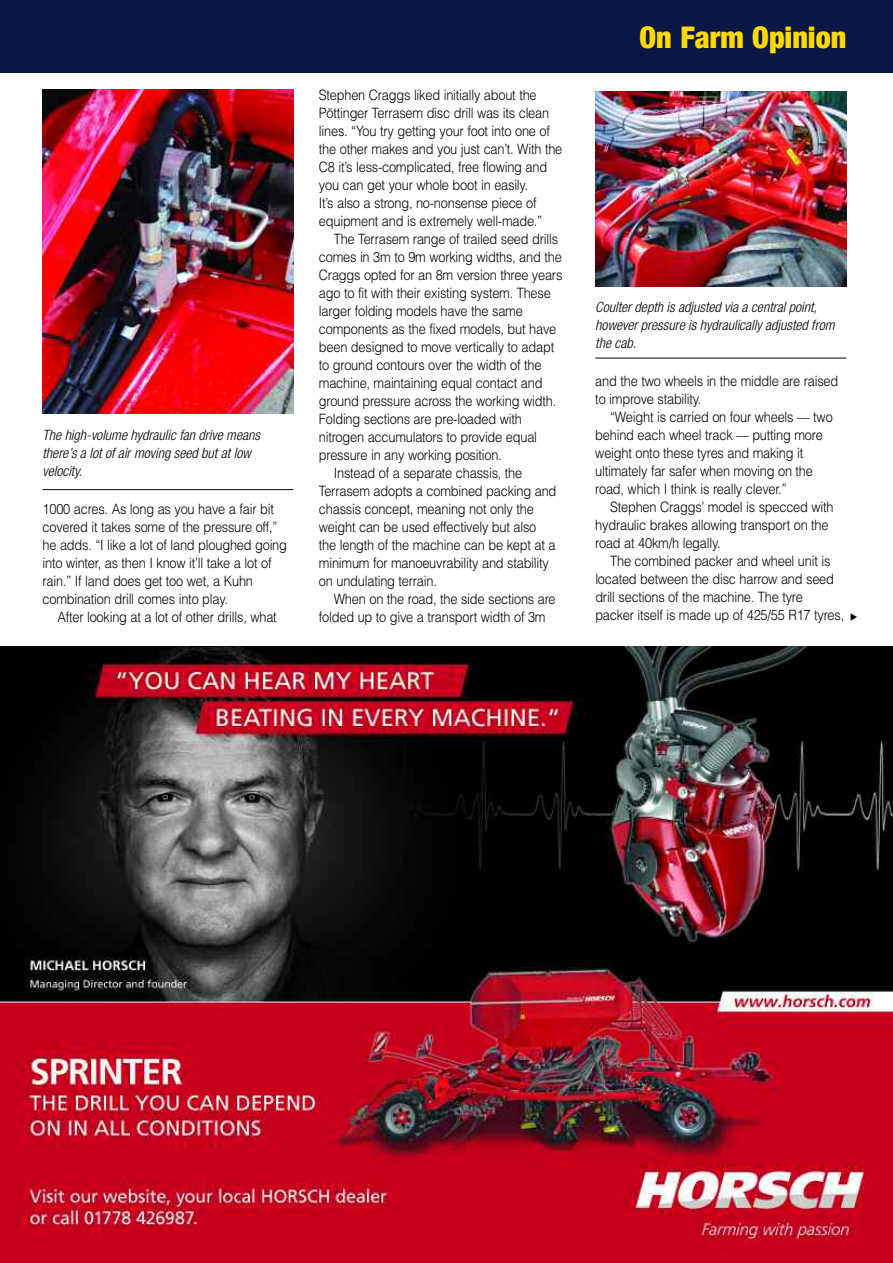
<style>
.page{position:relative;width:893px;height:1263px;background:#fff}
.page>*{position:absolute;margin:0;border:0;box-sizing:border-box;transform-origin:0 0}
.t1{font:900 condensed 30px "Helvetica Neue";color:#ffd902}
.t2{font:300 14.25px/18px "Helvetica";letter-spacing:-.015em;color:#000;scale:.9 1}
.t3{font:italic 300 condensed 14.25px/18px "Helvetica Neue";color:#000}
</style>
<div class="page">
<div style="left:0;top:0;width:893px;height:72px;background:#0a1643"></div>
<img style="left:0;top:646px;width:893px;height:617px">
<img style="left:595px;top:92px;width:251px;height:195px">
<img style="left:43px;top:89px;width:250px;height:324px">
<hr style="left:595px;top:358px;width:251px;height:1px;background:#000">
<hr style="left:43px;top:489px;width:250px;height:1px;background:#000">
<p class="t3" style="left:43px;top:427px;width:219px">The high-volume hydraulic fan drive means there’s a lot of air moving seed but at low velocity.</p>
<p class="t2" style="left:43px;top:500px;width:273px">1000 acres. As long as you have a fair bit covered it takes some of the pressure off,” he adds. “I like a lot of land ploughed going into winter, as then I know it’ll take a lot of rain.” If land does get too wet, a Kuhn combination drill comes into play.</p>
<p class="t2" style="left:57px;top:608px;width:245px">After looking at a lot of other drills, what</p>
<p class="t2" style="left:319px;top:86px;width:272px">Stephen Craggs liked initially about the Pöttinger Terrasem disc drill was its clean lines. “You try getting your foot into one of the other makes and you just can’t. With the C8 it’s less-complicated, free flowing and you can get your whole boot in easily.<br>It’s also a strong, no-nonsense piece of equipment and is extremely well-made.”</p>
<p class="t2" style="left:334px;top:230px;width:251px">The Terrasem range of trailed seed drills</p>
<p class="t2" style="left:319px;top:248px;width:271px">comes in 3m to 9m working widths, and the</p>
<p class="t2" style="left:319px;top:266px;width:272px">Craggs opted for an 8m version three years</p>
<p class="t2" style="left:319px;top:284px;width:259px">ago to fit with their existing system. These</p>
<p class="t2" style="left:319px;top:302px;width:228px">larger folding models have the same</p>
<p class="t2" style="left:319px;top:320px;width:265px">components as the fixed models, but have</p>
<p class="t2" style="left:319px;top:338px;width:263px">been designed to move vertically to adapt</p>
<p class="t2" style="left:319px;top:356px;width:249px">to ground contours over the width of the</p>
<p class="t2" style="left:319px;top:374px;width:250px">machine, maintaining equal contact and</p>
<p class="t2" style="left:319px;top:392px;width:265px">ground pressure across the working width.</p>
<p class="t2" style="left:319px;top:410px;width:227px">Folding sections are pre-loaded with</p>
<p class="t2" style="left:319px;top:428px;width:244px">nitrogen accumulators to provide equal</p>
<p class="t2" style="left:319px;top:446px;width:205px">pressure in any working position.</p>
<p class="t2" style="left:334px;top:464px;width:211px">Instead of a separate chassis, the</p>
<p class="t2" style="left:319px;top:482px;width:265px">Terrasem adopts a combined packing and</p>
<p class="t2" style="left:319px;top:500px;width:240px">chassis concept, meaning not only the</p>
<p class="t2" style="left:319px;top:518px;width:243px">weight can be used effectively but also</p>
<p class="t2" style="left:319px;top:536px;width:264px">the length of the machine can be kept at a</p>
<p class="t2" style="left:319px;top:554px;width:257px">minimum for manoeuvrability and stability</p>
<p class="t2" style="left:319px;top:572px;width:133px">on undulating terrain.</p>
<p class="t2" style="left:334px;top:590px;width:248px">When on the road, the side sections are</p>
<p class="t2" style="left:319px;top:608px;width:253px">folded up to give a transport width of 3m</p>
<h1 class="t1" style="left:639px;top:27px;width:208px">On Farm Opinion</h1>
<p class="t3" style="left:595px;top:300px;width:241px">Coulter depth is adjusted via a central point, however pressure is hydraulically adjusted from the cab.</p>
<p class="t2" style="left:595px;top:372px;width:271px">and the two wheels in the middle are raised to improve stability.</p>
<p class="t2" style="left:595px;top:408px;width:265px;text-indent:15px">“Weight is carried on four wheels –– two behind each wheel track –– putting more weight onto these tyres and making it ultimately far safer when moving on the road, which I think is really clever.”</p>
<p class="t2" style="left:595px;top:498px;width:266px;text-indent:15px">Stephen Craggs’ model is specced with hydraulic brakes allowing transport on the road at 40km/h legally.</p>
<p class="t2" style="left:595px;top:552px;width:278px;text-indent:15px">The combined packer and wheel unit is located between the disc harrow and seed drill sections of the machine. The tyre packer itself is made up of 425/55 R17 tyres,</p>
</div>
